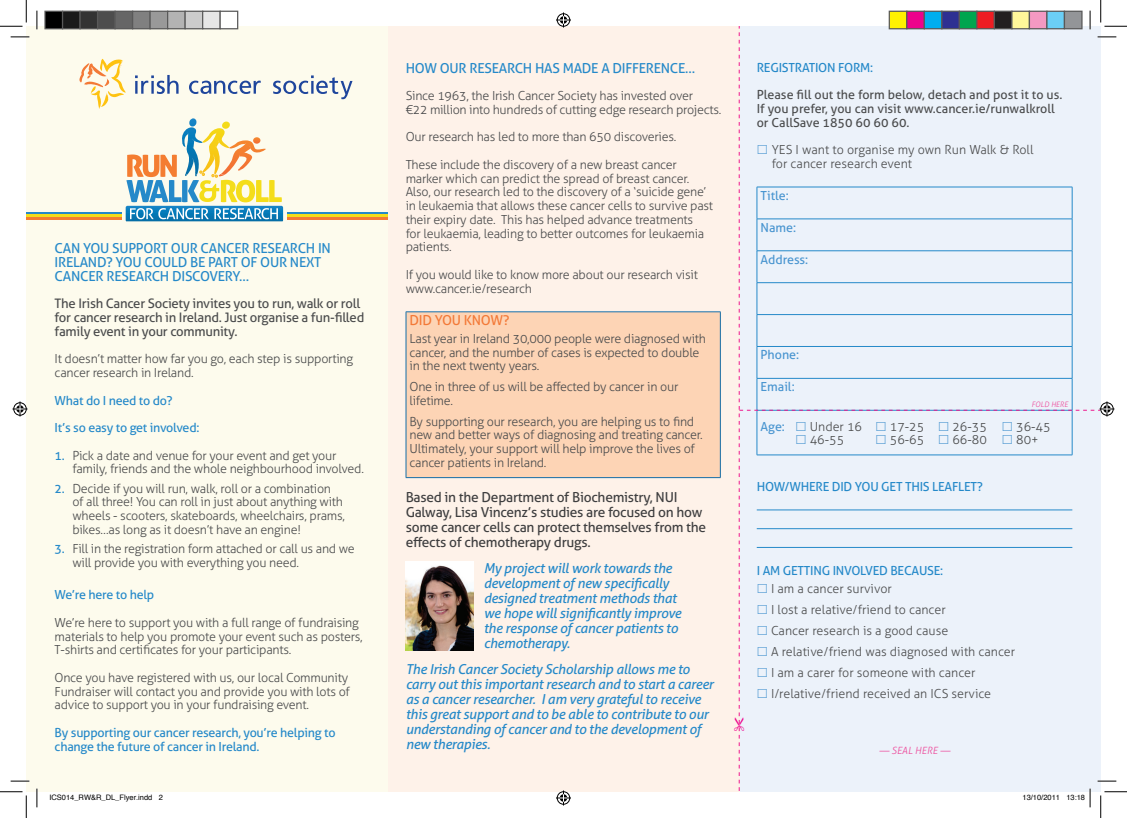
<style>
.page{position:relative;width:1127px;height:818px;background:#fff}
.page>*{position:absolute;margin:0;border:0;box-sizing:border-box;transform-origin:0 0}
.t1{font:italic 13.75px/15px "Aller";letter-spacing:-.02em;color:#2589c9}
.t2{font:13.75px/15px "Aller";letter-spacing:-.02em;color:#3e3e3f}
.t3{font:13.75px/13.8px "Aller";letter-spacing:-.02em;color:#2589c9}
.t4{font:13.75px "Aller";letter-spacing:-.02em;color:#f37937}
.t5{font:13.12px/13.8px "Aller";letter-spacing:-.02em;color:#4b4c4d}
.t6{font:300 12.5px/13.8px "Aller";letter-spacing:-.02em;color:#4b4c4d}
.t7{font:300 12.5px/13.8px "Aller";color:#4b4c4d}
.t8{font:12.5px/13.8px "Aller";letter-spacing:-.02em;color:#2589c9}
.t9{font:12.5px/13.8px "Aller";color:#4b4c4d}
.t10{font:12.5px "Aller";color:#4995d0}
.t11{font:italic 300 10px "Aller";color:#ed4c9c}
.t12{font:7.5px "Helvetica";color:#000}
.t13{font:italic 300 7.5px "Aller";color:#ed4c9c}
.s1{font-weight:400;color:#2589c9}
</style>
<div class="page">
<div style="left:26px;top:26px;width:362px;height:766px;background:#fdfbed"></div>
<svg style="left:126px;top:118px;width:157px;height:103px"></svg>
<hr style="left:287px;top:217px;width:105px;height:2px;background:#f37937">
<hr style="left:287px;top:212px;width:105px;height:3px;background:#2589c9">
<hr style="left:287px;top:214px;width:105px;height:3px;background:#f4dd1a">
<hr style="left:26px;top:217px;width:96px;height:2px;background:#f47d31">
<hr style="left:26px;top:212px;width:96px;height:3px;background:#2589c9">
<hr style="left:26px;top:214px;width:96px;height:3px;background:#f4dd1a">
<div style="left:388px;top:26px;width:350px;height:766px;background:#fef2e9"></div>
<div style="left:406px;top:312px;width:314px;height:166px;background:#fdd4b5"></div>
<hr style="left:405px;top:311px;width:315px;height:1px;background:#156fa9">
<hr style="left:405px;top:312px;width:1px;height:165px;background:#156fa9">
<hr style="left:719px;top:312px;width:1px;height:165px;background:#156fa9">
<hr style="left:405px;top:477px;width:315px;height:1px;background:#156fa9">
<img style="left:405px;top:561px;width:68px;height:90px">
<svg style="left:79px;top:59px;width:47px;height:50px"></svg>
<svg style="left:135px;top:75px;width:43px;height:19px"></svg>
<svg style="left:189px;top:81px;width:72px;height:13px"></svg>
<svg style="left:273px;top:75px;width:79px;height:24px"></svg>
<svg style="left:11px;top:36px;width:18px;height:2px"></svg>
<svg style="left:11px;top:780px;width:18px;height:2px"></svg>
<svg style="left:36px;top:11px;width:2px;height:18px"></svg>
<svg style="left:36px;top:788px;width:2px;height:19px"></svg>
<svg style="left:0;top:0;width:27px;height:27px"></svg>
<svg style="left:0;top:791px;width:27px;height:27px"></svg>
<svg style="left:556px;top:13px;width:15px;height:15px"></svg>
<svg style="left:556px;top:790px;width:15px;height:15px"></svg>
<svg style="left:13px;top:401px;width:15px;height:15px"></svg>
<div style="left:45px;top:11px;width:18px;height:18px;background:#000"></div>
<div style="left:44px;top:11px;width:19px;height:18px;border:1px solid #595959"></div>
<div style="left:63px;top:11px;width:17px;height:18px;background:#1a1a1a"></div>
<div style="left:62px;top:11px;width:19px;height:18px;border:1px solid #595959"></div>
<div style="left:80px;top:11px;width:18px;height:18px;background:#333"></div>
<div style="left:79px;top:11px;width:19px;height:18px;border:1px solid #595959"></div>
<div style="left:98px;top:11px;width:17px;height:18px;background:#4d4d4d"></div>
<div style="left:97px;top:11px;width:19px;height:18px;border:1px solid #595959"></div>
<div style="left:115px;top:11px;width:18px;height:18px;background:#666"></div>
<div style="left:114px;top:11px;width:19px;height:18px;border:1px solid #595959"></div>
<div style="left:133px;top:11px;width:17px;height:18px;background:#808080"></div>
<div style="left:132px;top:11px;width:19px;height:18px;border:1px solid #595959"></div>
<div style="left:150px;top:11px;width:18px;height:18px;background:#999"></div>
<div style="left:149px;top:11px;width:19px;height:18px;border:1px solid #595959"></div>
<div style="left:168px;top:11px;width:17px;height:18px;background:#b3b3b3"></div>
<div style="left:167px;top:11px;width:19px;height:18px;border:1px solid #595959"></div>
<div style="left:185px;top:11px;width:18px;height:18px;background:#ccc"></div>
<div style="left:184px;top:11px;width:19px;height:18px;border:1px solid #595959"></div>
<div style="left:203px;top:11px;width:17px;height:18px;background:#e6e6e6"></div>
<div style="left:202px;top:11px;width:19px;height:18px;border:1px solid #595959"></div>
<div style="left:220px;top:11px;width:18px;height:18px;background:#fff"></div>
<div style="left:219px;top:11px;width:19px;height:18px;border:1px solid #595959"></div>
<svg style="left:738px;top:0;width:388px;height:818px;background:#eaeff7"></svg>
<p class="t3" style="left:55px;top:242px;width:278px">CAN YOU SUPPORT OUR CANCER RESEARCH IN<br>IRELAND? YOU COULD BE PART OF OUR NEXT<br>CANCER RESEARCH DISCOVERY…</p>
<p class="t5" style="left:55px;top:297px;width:311px">The Irish Cancer Society invites you to run, walk or roll for cancer research in Ireland. Just organise a fun-filled family event in your community.</p>
<p class="t6" style="left:55px;top:352px;width:300px">It doesn’t matter how far you go, each step is supporting cancer research in Ireland.</p>
<p class="t8" style="left:55px;top:393px;width:120px">What do I need to do?</p>
<p class="t8" style="left:55px;top:421px;width:146px">It’s so easy to get involved:</p>
<p class="t6" style="left:72px;top:448px;width:293px;text-indent:-18px"><span class="s1">1.</span> Pick a date and venue for your event and get your family, friends and the whole neighbourhood involved.</p>
<p class="t6" style="left:72px;top:481px;width:274px;text-indent:-18px"><span class="s1">2.</span> Decide if you will run, walk, roll or a combination of all three! You can roll in just about anything with wheels - scooters, skateboards, wheelchairs, prams, bikes…as long as it doesn’t have an engine!</p>
<p class="t6" style="left:72px;top:542px;width:284px;text-indent:-18px"><span class="s1">3.</span> Fill in the registration form attached or call us and we will provide you with everything you need.</p>
<p class="t8" style="left:55px;top:588px;width:101px">We’re here to help</p>
<p class="t6" style="left:55px;top:616px;width:309px">We’re here to support you with a full range of fundraising materials to help you promote your event such as posters,<br>T-shirts and certificates for your participants.</p>
<p class="t6" style="left:55px;top:671px;width:297px">Once you have registered with us, our local Community<br>Fundraiser will contact you and provide you with lots of advice to support you in your fundraising event.</p>
<p class="t8" style="left:55px;top:726px;width:282px">By supporting our cancer research, you’re helping to change the future of cancer in Ireland.</p>
<p class="t3" style="left:405px;top:61px;width:291px">HOW OUR RESEARCH HAS MADE A DIFFERENCE…</p>
<p class="t6" style="left:405px;top:89px;width:289px">Since 1963, the Irish Cancer Society has invested over</p>
<p class="t6" style="left:405px;top:103px;width:317px">€22 million into hundreds of cutting edge research projects.</p>
<p class="t6" style="left:405px;top:130px;width:272px">Our research has led to more than 650 discoveries.</p>
<p class="t6" style="left:405px;top:158px;width:309px">These include the discovery of a new breast cancer marker which can predict the spread of breast cancer.<br>Also, our research led to the discovery of a ‘suicide gene’ in leukaemia that allows these cancer cells to survive past their expiry date. This has helped advance treatments<br>for leukaemia, leading to better outcomes for leukaemia patients.</p>
<p class="t6" style="left:405px;top:268px;width:294px">If you would like to know more about our research visit www.cancer.ie/research</p>
<p class="t4" style="left:409px;top:312px;width:101px">DID YOU KNOW?</p>
<p class="t6" style="left:409px;top:331px;width:298px">Last year in Ireland 30,000 people were diagnosed with cancer, and the number of cases is expected to double in the next twenty years.</p>
<p class="t6" style="left:409px;top:380px;width:270px">One in three of us will be affected by cancer in our lifetime.</p>
<p class="t6" style="left:409px;top:414px;width:294px">By supporting our research, you are helping us to find new and better ways of diagnosing and treating cancer.<br>Ultimately, your support will help improve the lives of cancer patients in Ireland.</p>
<p class="t2" style="left:405px;top:490px;width:302px">Based in the Department of Biochemistry, NUI Galway, Lisa Vincenz’s studies are focused on how some cancer cells can protect themselves from the effects of chemotherapy drugs.</p>
<p class="t1" style="left:483px;top:561px;width:199px">My project will work towards the development of new specifically designed treatment methods that we hope will significantly improve the response of cancer patients to chemotherapy.</p>
<p class="t1" style="left:405px;top:661px;width:309px">The Irish Cancer Society Scholarship allows me to carry out this important research and to start a career as a cancer researcher. I am very grateful to receive this great support and to be able to contribute to our understanding of cancer and to the development of new therapies.</p>
<p class="t8" style="left:756px;top:60px;width:118px">REGISTRATION FORM:</p>
<p class="t9" style="left:756px;top:88px;width:307px">Please fill out the form below, detach and post it to us.<br>If you prefer, you can visit www.cancer.ie/runwalkroll or CallSave 1850 60 60 60.</p>
<p class="t7" style="left:771px;top:143px;width:263px">YES I want to organise my own Run Walk &amp; Roll for cancer research event</p>
<p class="t10" style="left:760px;top:188px;width:30px">Title:</p>
<p class="t10" style="left:760px;top:220px;width:37px">Name:</p>
<p class="t10" style="left:760px;top:251px;width:49px">Address:</p>
<p class="t10" style="left:760px;top:347px;width:40px">Phone:</p>
<p class="t10" style="left:760px;top:379px;width:36px">Email:</p>
<p class="t10" style="left:760px;top:418px;width:26px">Age:</p>
<p class="t6" style="left:809px;top:419px;width:54px">Under 16</p>
<p class="t6" style="left:889px;top:419px;width:36px">17-25</p>
<p class="t6" style="left:952px;top:419px;width:36px">26-35</p>
<p class="t6" style="left:1015px;top:419px;width:36px">36-45</p>
<p class="t6" style="left:809px;top:433px;width:36px">46-55</p>
<p class="t6" style="left:889px;top:433px;width:36px">56-65</p>
<p class="t6" style="left:952px;top:433px;width:36px">66-80</p>
<p class="t6" style="left:1015px;top:433px;width:24px">80+</p>
<p class="t8" style="left:756px;top:480px;width:228px">HOW/WHERE DID YOU GET THIS LEAFLET?</p>
<p class="t13" style="left:1031px;top:400px;width:38px">FOLD HERE</p>
<p class="t8" style="left:756px;top:564px;width:188px">I AM GETTING INVOLVED BECAUSE:</p>
<p class="t7" style="left:770px;top:581px;width:122px">I am a cancer survivor</p>
<p class="t7" style="left:770px;top:602px;width:176px">I lost a relative/friend to cancer</p>
<p class="t7" style="left:770px;top:623px;width:179px">Cancer research is a good cause</p>
<p class="t7" style="left:770px;top:644px;width:246px">A relative/friend was diagnosed with cancer</p>
<p class="t7" style="left:770px;top:665px;width:206px">I am a carer for someone with cancer</p>
<p class="t7" style="left:770px;top:686px;width:222px">I/relative/friend received an ICS service</p>
<p class="t11" style="left:878px;top:744px;width:72px">— SEAL HERE —</p>
<p class="t12" style="left:49px;top:792px;width:115px">ICS014_RW&amp;R_DL_Flyer.indd 2</p>
<p class="t12" style="left:1022px;top:792px;width:64px">13/10/2011 13:18</p>
</div>
